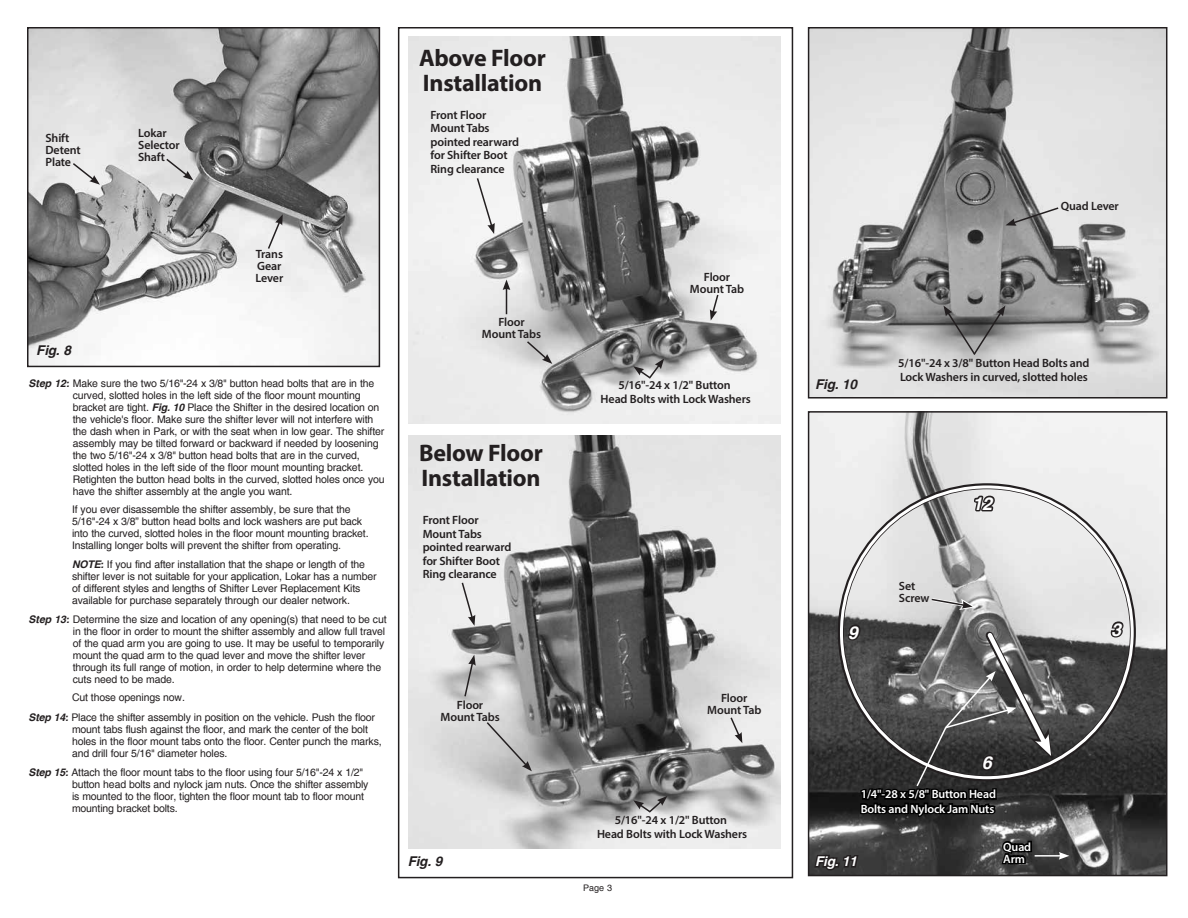
<style>
.page{position:relative;width:1188px;height:918px;background:#fff}
.page>*{position:absolute;margin:0;border:0;box-sizing:border-box;transform-origin:0 0}
.t1{font:700 24px/25.5px "Myriad Pro";letter-spacing:-.01em;color:#231f20}
.t2{font:italic 700 18px "Helvetica";color:#fff}
.t3{font:italic 700 13.5px "Helvetica";letter-spacing:-.015em;color:#231f20}
.t4{font:italic 700 13.5px "Helvetica";color:#fff}
.t5{font:600 12px/12px "Myriad Pro";letter-spacing:-.01em;color:#231f20}
.t6{font:600 12px/12px "Myriad Pro";letter-spacing:-.01em;color:#fff}
.t7{font:10.5px/12px "Helvetica";letter-spacing:-.015em;color:#231f20}
.t8{font:9px "Helvetica";color:#231f20}
.s1{font-weight:700;font-style:italic}
</style>
<div class="page">
<img style="left:30px;top:30px;width:347px;height:334px">
<div style="left:27px;top:27px;width:353px;height:340px;border:2px solid #231f20"></div>
<img style="left:811px;top:30px;width:353px;height:366px">
<div style="left:808px;top:27px;width:359px;height:372px;border:2px solid #231f20"></div>
<div style="left:398px;top:27px;width:395px;height:851px;border:2px solid #231f20"></div>
<img style="left:409px;top:37px;width:371px;height:387px">
<img style="left:409px;top:435px;width:371px;height:414px">
<svg style="left:476px;top:176px;width:19px;height:58px"></svg>
<svg style="left:71px;top:162px;width:29px;height:23px"></svg>
<svg style="left:165px;top:157px;width:28px;height:23px"></svg>
<svg style="left:461px;top:581px;width:14px;height:45px"></svg>
<svg style="left:463px;top:655px;width:13px;height:43px"></svg>
<svg style="left:525px;top:340px;width:27px;height:24px"></svg>
<svg style="left:485px;top:721px;width:47px;height:50px;background:#bbbabb"></svg>
<svg style="left:710px;top:293px;width:10px;height:27px"></svg>
<svg style="left:1005px;top:206px;width:55px;height:20px"></svg>
<svg style="left:729px;top:716px;width:13px;height:27px"></svg>
<svg style="left:267px;top:214px;width:16px;height:36px"></svg>
<svg style="left:633px;top:796px;width:34px;height:18px"></svg>
<svg style="left:633px;top:358px;width:31px;height:22px"></svg>
<svg style="left:944px;top:306px;width:61px;height:50px;background:#868585"></svg>
<svg style="left:503px;top:280px;width:7px;height:34px"></svg>
<img style="left:811px;top:414px;width:353px;height:459px">
<div style="left:808px;top:411px;width:359px;height:465px;border:2px solid #231f20"></div>
<svg style="left:1109px;top:619px;width:16px;height:21px"></svg>
<svg style="left:972px;top:493px;width:25px;height:20px"></svg>
<svg style="left:928px;top:596px;width:48px;height:14px"></svg>
<svg style="left:812px;top:623px;width:257px;height:254px;background:#4d4d4d"></svg>
<p class="t5" style="left:46px;top:132px;width:37px">Shift<br>Detent<br>Plate</p>
<p class="t5" style="left:138px;top:127px;width:43px">Lokar<br>Selector<br>Shaft</p>
<h1 class="t1" style="left:419px;top:44px;width:128px">Above Floor<br>Installation</h1>
<p class="t5" style="left:430px;top:108px;width:90px;line-height:13.5px">Front Floor<br>Mount Tabs pointed rearward for Shifter Boot<br>Ring clearance</p>
<p class="t3" style="left:36px;top:343px;width:36px">Fig. 8</p>
<p class="t5" style="left:255px;top:248px;width:29px">Trans<br>Gear<br>Lever</p>
<p class="t7" style="left:73px;top:377px;width:313px;text-indent:-44px"><span class="s1">Step 12:</span> Make sure the two 5/16"-24 x 3/8" button head bolts that are in the curved, slotted holes in the left side of the floor mount mounting bracket are tight. <span class="s1">Fig. 10</span> Place the Shifter in the desired location on the vehicle's floor. Make sure the shifter lever will not interfere with the dash when in Park, or with the seat when in low gear. The shifter assembly may be tilted forward or backward if needed by loosening the two 5/16"-24 x 3/8" button head bolts that are in the curved, slotted holes in the left side of the floor mount mounting bracket.<br>Retighten the button head bolts in the curved, slotted holes once you have the shifter assembly at the angle you want.</p>
<p class="t7" style="left:72px;top:503px;width:298px">If you ever disassemble the shifter assembly, be sure that the 5/16"-24 x 3/8” button head bolts and lock washers are put back into the curved, slotted holes in the floor mount mounting bracket.<br>Installing longer bolts will prevent the shifter from operating.</p>
<p class="t7" style="left:72px;top:558px;width:306px"><span class="s1">NOTE:</span> If you find after installation that the shape or length of the shifter lever is not suitable for your application, Lokar has a number of different styles and lengths of Shifter Lever Replacement Kits available for purchase separately through our dealer network.</p>
<p class="t7" style="left:73px;top:614px;width:315px;text-indent:-44px"><span class="s1">Step 13:</span> Determine the size and location of any opening(s) that need to be cut in the floor in order to mount the shifter assembly and allow full travel of the quad arm you are going to use. It may be useful to temporarily mount the quad arm to the quad lever and move the shifter lever through its full range of motion, in order to help determine where the cuts need to be made.</p>
<p class="t7" style="left:29px;top:688px;width:348px;line-height:19.4px;text-indent:44px">Cut those openings now.<br><span class="s1">Step 14:</span> Place the shifter assembly in position on the vehicle. Push the floor</p>
<p class="t7" style="left:72px;top:723px;width:311px">mount tabs flush against the floor, and mark the center of the bolt holes in the floor mount tabs onto the floor. Center punch the marks, and drill four 5/16" diameter holes.</p>
<p class="t7" style="left:72px;top:766px;width:298px;text-indent:-44px"><span class="s1">Step 15:</span> Attach the floor mount tabs to the floor using four 5/16"-24 x 1/2" button head bolts and nylock jam nuts. Once the shifter assembly is mounted to the floor, tighten the floor mount tab to floor mount mounting bracket bolts.</p>
<p class="t5" style="left:482px;top:316px;width:61px;text-align:center">Floor<br>Mount Tabs</p>
<h1 class="t1" style="left:419px;top:439px;width:125px">Below Floor<br>Installation</h1>
<p class="t5" style="left:423px;top:513px;width:90px;line-height:13.5px">Front Floor<br>Mount Tabs pointed rearward for Shifter Boot<br>Ring clearance</p>
<p class="t5" style="left:441px;top:698px;width:61px;text-align:center">Floor<br>Mount Tabs</p>
<p class="t3" style="left:408px;top:854px;width:36px">Fig. 9</p>
<p class="t5" style="left:690px;top:270px;width:56px;text-align:center">Floor<br>Mount Tab</p>
<p class="t5" style="left:601px;top:378px;width:152px;line-height:13.5px;text-align:center">5/16"-24 x 1/2" Button<br>Head Bolts with Lock Washers</p>
<p class="t5" style="left:707px;top:692px;width:56px;text-align:center">Floor<br>Mount Tab</p>
<p class="t5" style="left:597px;top:813px;width:152px;line-height:13.5px;text-align:center">5/16"-24 x 1/2" Button<br>Head Bolts with Lock Washers</p>
<p class="t8" style="left:583px;top:883px;width:30px">Page 3</p>
<p class="t5" style="left:1061px;top:200px;width:60px">Quad Lever</p>
<p class="t3" style="left:815px;top:376px;width:43px">Fig. 10</p>
<p class="t5" style="left:898px;top:356px;width:193px;line-height:13.5px">5/16"-24 x 3/8" Button Head Bolts and<br>Lock Washers in curved, slotted holes</p>
<p class="t5" style="left:899px;top:580px;width:32px">Set<br>Screw</p>
<h2 class="t2" style="left:972px;top:493px;width:21px">12</h2>
<h2 class="t2" style="left:848px;top:622px;width:12px">9</h2>
<h2 class="t2" style="left:1111px;top:619px;width:12px">3</h2>
<h2 class="t2" style="left:982px;top:752px;width:12px">6</h2>
<p class="t6" style="left:861px;top:787px;width:137px;line-height:14.4px">1/4"-28 x 5/8" Button Head<br>Bolts and Nylock Jam Nuts</p>
<p class="t4" style="left:815px;top:854px;width:43px">Fig. 11</p>
<p class="t6" style="left:1003px;top:840px;width:30px">Quad<br>Arm</p>
</div>
